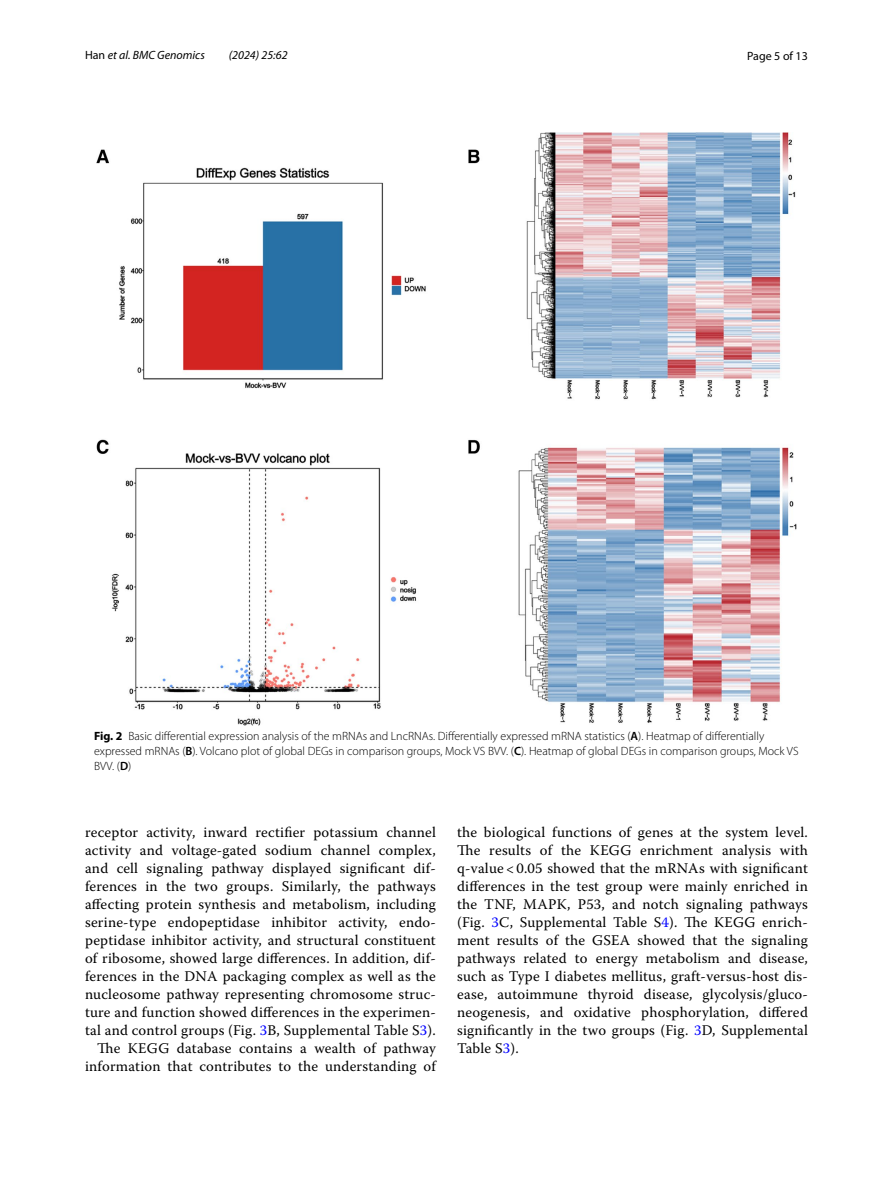
<style>
.page{position:relative;width:893px;height:1187px;background:#fff}
.page>*{position:absolute;margin:0;border:0;box-sizing:border-box;transform-origin:0 0}
.t1{font:14.7px/18px "Warnock Pro";letter-spacing:.015em;color:#000;text-align:right}
.t2{font:300 12px/15px "Myriad Pro";color:#000}
.t3{font:italic 12px "Myriad Pro";color:#000}
.t4{font:12px "Myriad Pro";color:#000}
.s1{font-style:normal}
.s2{font-weight:700}
.s3{font-weight:600}
.s4{color:#00f}
</style>
<div class="page">
<img style="left:96px;top:133px;width:701px;height:592px">
<p class="t3" style="left:85px;top:48px;width:121px"><span class="s1">Han</span> et al. BMC Genomics</p>
<p class="t3" style="left:229px;top:48px;width:60px">(2024) 25:62</p>
<p class="t4" style="left:747px;top:48px;width:62px">Page 5 of 13</p>
<p class="t2" style="left:94px;top:729px;width:706px"><span class="s2">Fig. 2</span> Basic differential expression analysis of the mRNAs and LncRNAs. Differentially expressed mRNA statistics (<span class="s3">A</span>). Heatmap of differentially expressed mRNAs (<span class="s3">B</span>). Volcano plot of global DEGs in comparison groups, Mock VS BVV. (<span class="s3">C</span>). Heatmap of global DEGs in comparison groups, Mock VS<br>BVV. (<span class="s3">D</span>)</p>
<p class="t1" style="left:85px;top:822px;width:352px">receptor activity, inward rectifier potassium channel activity and voltage-gated sodium channel complex, and cell signaling pathway displayed significant dif&shy;ferences in the two groups. Similarly, the pathways affecting protein synthesis and metabolism, including serine-type endopeptidase inhibitor activity, endo&shy;peptidase inhibitor activity, and structural constituent of ribosome, showed large differences. In addition, dif&shy;ferences in the DNA packaging complex as well as the nucleosome pathway representing chromosome struc&shy;ture and function showed differences in the experimen&shy;tal and control groups (Fig. <span class="s4">3</span>B, Supplemental Table S<span class="s4">3</span>).<br>The KEGG database contains a wealth of pathway information that contributes to the understanding of</p>
<p class="t1" style="left:457px;top:822px;width:352px;text-align:justify">the biological functions of genes at the system level.<br>The results of the KEGG enrichment analysis with q-value &lt; 0.05 showed that the mRNAs with significant differences in the test group were mainly enriched in the TNF, MAPK, P53, and notch signaling pathways (Fig. <span class="s4">3</span>C, Supplemental Table S<span class="s4">4</span>). The KEGG enrich&shy;ment results of the GSEA showed that the signaling pathways related to energy metabolism and disease, such as Type I diabetes mellitus, graft-versus-host dis&shy;ease, autoimmune thyroid disease, glycolysis/gluco&shy;neogenesis, and oxidative phosphorylation, differed significantly in the two groups (Fig. <span class="s4">3</span>D, Supplemental Table S<span class="s4">3</span>).</p>
</div>
